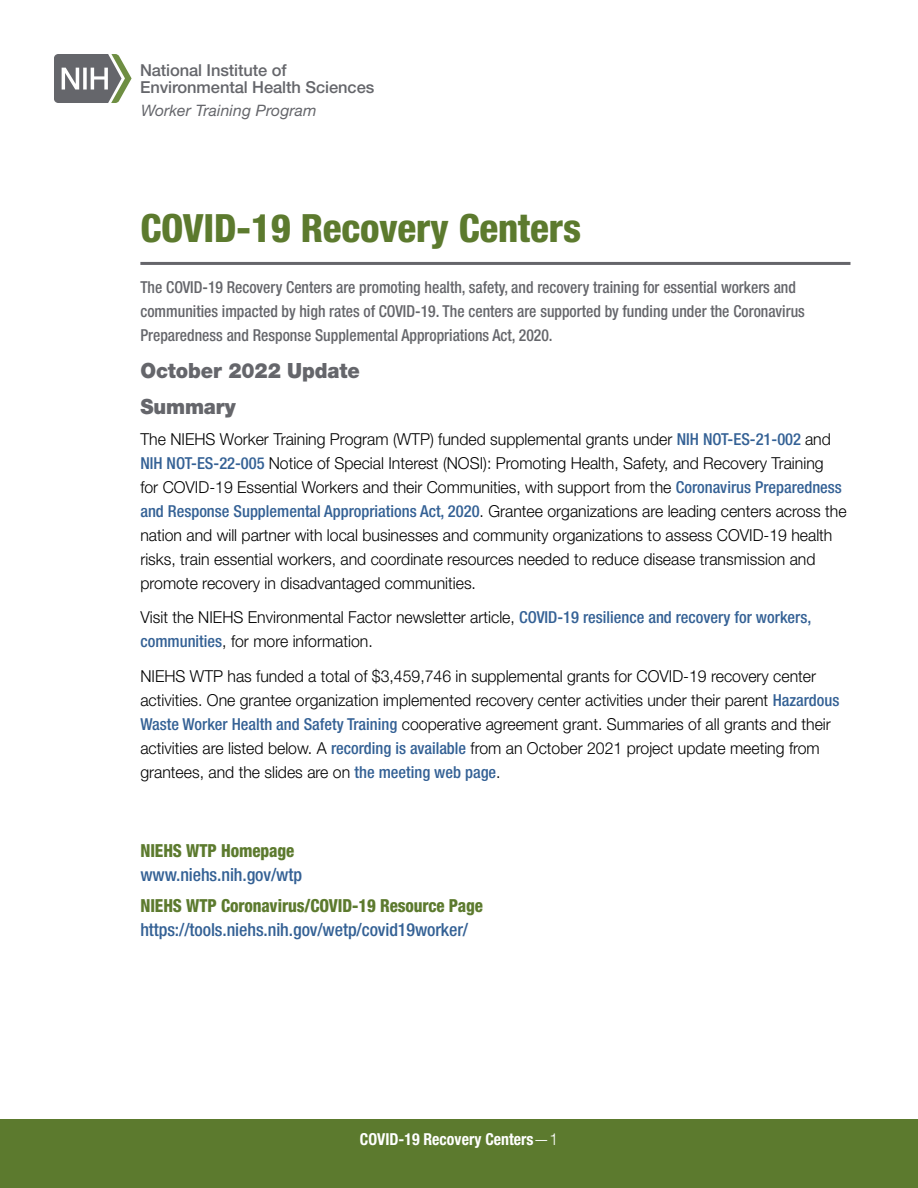
<style>
.page{position:relative;width:918px;height:1188px;background:#fff}
.page>*{position:absolute;margin:0;border:0;box-sizing:border-box;transform-origin:0 0}
.t1{font:800 condensed 39px "Helvetica Neue LT Std";letter-spacing:-.005em;color:#5c7a2e}
.t2{font:900 21px "Helvetica Neue LT Std";letter-spacing:-.005em;color:#65666b;scale:.94 1}
.t3{font:500 condensed 18px/24px "Helvetica Neue LT Std";letter-spacing:-.005em;color:#346195}
.t4{font:800 condensed 18px "Helvetica Neue LT Std";letter-spacing:-.005em;color:#5c7a2e;scale:.94 1}
.Body{font:300 16.5px/24px "Helvetica Neue LT Std";color:#000;scale:.96 1}
.Intro_Gray{font:500 condensed 16.5px/24px "Helvetica Neue LT Std";color:#65666b;scale:.95 1}
.t5{font:500 16.5px/17.9px "Helvetica Neue LT Std";letter-spacing:-.005em;color:#65666b}
.t6{font:700 condensed 16.5px "Helvetica Neue LT Std";color:#fff;scale:.96 1}
.t7{font:italic 15.75px "Helvetica Neue";letter-spacing:.01em;color:#65666b}
.s1{font-weight:500;font-stretch:condensed;color:#346195}
.s2{font-weight:800;color:#5c7a2e}
.s3{font-weight:300;font-stretch:normal}
</style>
<div class="page">
<div style="left:0;top:1119px;width:918px;height:69px;background:#5c7a2e"></div>
<svg style="left:54px;top:54px;width:78px;height:49px"></svg>
<hr style="left:140px;top:262px;width:710px;height:3px;background:#65656a">
<p class="t5" style="left:140px;top:61px;width:236px">National Institute of<br>Environmental Health Sciences</p>
<p class="t7" style="left:141px;top:99px;width:177px">Worker Training Program</p>
<h1 class="t1" style="left:140px;top:204px;width:442px">COVID-19 Recovery Centers</h1>
<p class="Intro_Gray" style="left:140px;top:275px;width:701px">The COVID-19 Recovery Centers are promoting health, safety, and recovery training for essential workers and communities impacted by high rates of COVID-19. The centers are supported by funding under the Coronavirus<br>Preparedness and Response Supplemental Appropriations Act, 2020.</p>
<h2 class="t2" style="left:140px;top:358px;width:235px">October 2022 Update</h2>
<h2 class="t2" style="left:140px;top:394px;width:103px">Summary</h2>
<p class="Body" style="left:140px;top:426px;width:737px">The NIEHS Worker Training Program (WTP) funded supplemental grants under <span class="s1">NIH NOT-ES-21-002</span> and <span class="s1">NIH NOT-ES-22-005</span> Notice of Special Interest (NOSI): Promoting Health, Safety, and Recovery Training<br>for COVID-19 Essential Workers and their Communities, with support from the <span class="s1">Coronavirus Preparedness and Response Supplemental Appropriations Act, 2020</span>. Grantee organizations are leading centers across the nation and will partner with local businesses and community organizations to assess COVID-19 health risks, train essential workers, and coordinate resources needed to reduce disease transmission and promote recovery in disadvantaged communities.</p>
<p class="Body" style="left:140px;top:605px;width:700px">Visit the NIEHS Environmental Factor newsletter article, <span class="s1">COVID-19 resilience and recovery for workers, communities</span>, for more information.</p>
<p class="Body" style="left:140px;top:664px;width:730px">NIEHS WTP has funded a total of $3,459,746 in supplemental grants for COVID-19 recovery center activities. One grantee organization implemented recovery center activities under their parent <span class="s1">Hazardous Waste Worker Health and Safety Training</span> cooperative agreement grant. Summaries of all grants and their activities are listed below. A <span class="s1">recording is available</span> from an October 2021 project update meeting from grantees, and the slides are on <span class="s1">the meeting web page</span>.</p>
<p class="t3" style="left:140px;top:839px;width:163px"><span class="s2">NIEHS WTP Homepage </span>www.niehs.nih.gov/wtp</p>
<p class="t4" style="left:140px;top:894px;width:366px">NIEHS WTP Coronavirus/COVID-19 Resource Page</p>
<p class="t3" style="left:140px;top:917px;width:329px">https://tools.niehs.nih.gov/wetp/covid19worker/</p>
<p class="t6" style="left:360px;top:1129px;width:208px">COVID-19 Recovery Centers<span class="s3">—1</span></p>
</div>
